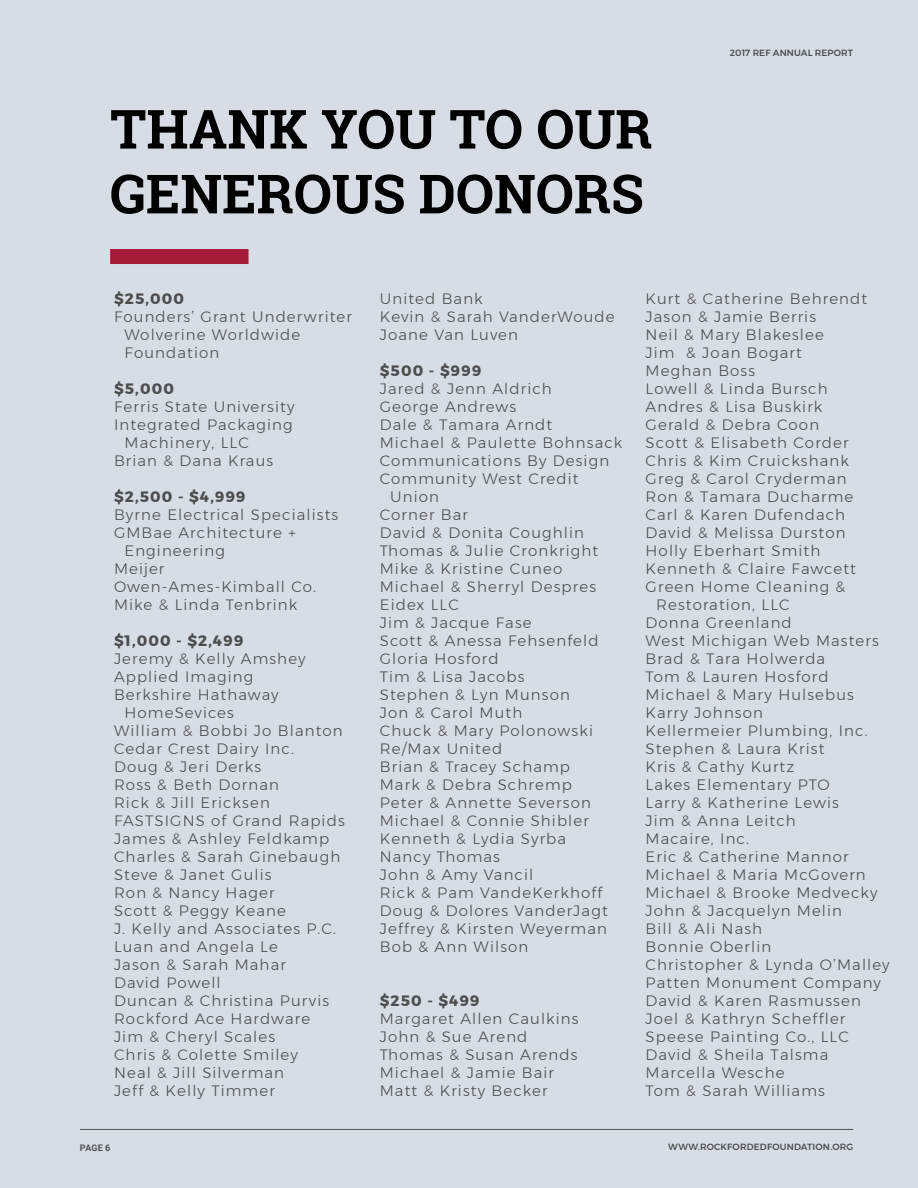
<style>
.page{position:relative;width:918px;height:1188px;background:#d8dce5}
.page>*{position:absolute;margin:0;border:0;box-sizing:border-box;transform-origin:0 0}
.t1{font:700 54px/64.8px "Roboto Slab";color:#000}
.t2{font:300 15px/18px "Montserrat";letter-spacing:.075em;color:#4d4d4f}
.t3{font:700 15px "Montserrat";letter-spacing:.075em;color:#4d4d4f}
.t4{font:500 9px "Montserrat";letter-spacing:.015em;color:#4d4d4f}
.t5{font:700 9px "Roboto";color:#4d4d4f}
</style>
<div class="page">
<div style="left:110px;top:249px;width:139px;height:15px;background:#a41c38"></div>
<hr style="left:80px;top:1129px;width:773px;height:1px;background:#4d4d4f">
<h1 class="t1" style="left:110px;top:96px;width:544px">THANK YOU TO OUR<br>GENEROUS DONORS</h1>
<p class="t4" style="left:730px;top:45px;width:125px">2017 REF ANNUAL REPORT</p>
<p class="t3" style="left:114px;top:286px;width:72px">$25,000</p>
<p class="t2" style="left:125px;top:307px;width:229px;text-indent:-10px">Founders’ Grant Underwriter<br>Wolverine Worldwide<br>Foundation</p>
<p class="t3" style="left:114px;top:376px;width:61px">$5,000</p>
<p class="t2" style="left:114px;top:397px;width:182px">Ferris State University</p>
<p class="t2" style="left:114px;top:415px;width:180px">Integrated Packaging</p>
<p class="t2" style="left:125px;top:433px;width:126px">Machinery, LLC</p>
<p class="t2" style="left:114px;top:451px;width:161px">Brian &amp; Dana Kraus</p>
<p class="t3" style="left:114px;top:484px;width:133px">$2,500 - $4,999</p>
<p class="t2" style="left:114px;top:505px;width:226px">Byrne Electrical Specialists</p>
<p class="t2" style="left:114px;top:523px;width:183px">GMBae Architecture +</p>
<p class="t2" style="left:125px;top:541px;width:102px">Engineering</p>
<p class="t2" style="left:114px;top:559px;width:52px">Meijer</p>
<p class="t2" style="left:114px;top:577px;width:204px">Owen-Ames-Kimball Co.</p>
<p class="t2" style="left:114px;top:595px;width:185px">Mike &amp; Linda Tenbrink</p>
<p class="t3" style="left:114px;top:628px;width:131px">$1,000 - $2,499</p>
<p class="t2" style="left:114px;top:649px;width:193px">Jeremy &amp; Kelly Amshey</p>
<p class="t2" style="left:114px;top:667px;width:141px">Applied Imaging</p>
<p class="t2" style="left:114px;top:685px;width:166px">Berkshire Hathaway</p>
<p class="t2" style="left:125px;top:703px;width:111px">HomeSevices</p>
<p class="t2" style="left:114px;top:721px;width:230px">William &amp; Bobbi Jo Blanton</p>
<p class="t2" style="left:114px;top:739px;width:181px">Cedar Crest Dairy Inc.</p>
<p class="t2" style="left:114px;top:757px;width:149px">Doug &amp; Jeri Derks</p>
<p class="t2" style="left:114px;top:775px;width:166px">Ross &amp; Beth Dornan</p>
<p class="t2" style="left:114px;top:793px;width:157px">Rick &amp; Jill Ericksen</p>
<p class="t2" style="left:114px;top:811px;width:232px">FASTSIGNS of Grand Rapids</p>
<p class="t2" style="left:114px;top:829px;width:217px">James &amp; Ashley Feldkamp</p>
<p class="t2" style="left:114px;top:847px;width:228px">Charles &amp; Sarah Ginebaugh</p>
<p class="t2" style="left:114px;top:865px;width:159px">Steve &amp; Janet Gulis</p>
<p class="t2" style="left:114px;top:883px;width:162px">Ron &amp; Nancy Hager</p>
<p class="t2" style="left:114px;top:901px;width:174px">Scott &amp; Peggy Keane</p>
<p class="t2" style="left:114px;top:919px;width:223px">J. Kelly and Associates P.C.</p>
<p class="t2" style="left:114px;top:937px;width:165px">Luan and Angela Le</p>
<p class="t2" style="left:114px;top:955px;width:173px">Jason &amp; Sarah Mahar</p>
<p class="t2" style="left:114px;top:973px;width:108px">David Powell</p>
<p class="t2" style="left:114px;top:991px;width:217px">Duncan &amp; Christina Purvis</p>
<p class="t2" style="left:114px;top:1009px;width:198px">Rockford Ace Hardware</p>
<p class="t2" style="left:114px;top:1027px;width:163px">Jim &amp; Cheryl Scales</p>
<p class="t2" style="left:114px;top:1045px;width:185px">Chris &amp; Colette Smiley</p>
<p class="t2" style="left:114px;top:1063px;width:172px">Neal &amp; Jill Silverman</p>
<p class="t2" style="left:114px;top:1081px;width:162px">Jeff &amp; Kelly Timmer</p>
<p class="t2" style="left:380px;top:289px;width:236px">United Bank<br>Kevin &amp; Sarah VanderWoude<br>Joane Van Luven</p>
<p class="t3" style="left:380px;top:358px;width:103px">$500 - $999</p>
<p class="t2" style="left:380px;top:379px;width:174px">Jared &amp; Jenn Aldrich</p>
<p class="t2" style="left:380px;top:397px;width:138px">George Andrews</p>
<p class="t2" style="left:380px;top:415px;width:174px">Dale &amp; Tamara Arndt</p>
<p class="t2" style="left:380px;top:433px;width:244px">Michael &amp; Paulette Bohnsack</p>
<p class="t2" style="left:380px;top:451px;width:231px">Communications By Design</p>
<p class="t2" style="left:380px;top:469px;width:200px">Community West Credit</p>
<p class="t2" style="left:390px;top:487px;width:50px">Union</p>
<p class="t2" style="left:380px;top:505px;width:90px">Corner Bar</p>
<p class="t2" style="left:380px;top:523px;width:206px">David &amp; Donita Coughlin</p>
<p class="t2" style="left:380px;top:541px;width:220px">Thomas &amp; Julie Cronkright</p>
<p class="t2" style="left:380px;top:559px;width:184px">Mike &amp; Kristine Cuneo</p>
<p class="t2" style="left:380px;top:577px;width:218px">Michael &amp; Sherryl Despres</p>
<p class="t2" style="left:380px;top:595px;width:81px">Eidex LLC</p>
<p class="t2" style="left:380px;top:613px;width:153px">Jim &amp; Jacque Fase</p>
<p class="t2" style="left:380px;top:631px;width:220px">Scott &amp; Anessa Fehsenfeld</p>
<p class="t2" style="left:380px;top:649px;width:120px">Gloria Hosford</p>
<p class="t2" style="left:380px;top:667px;width:146px">Tim &amp; Lisa Jacobs</p>
<p class="t2" style="left:380px;top:685px;width:192px">Stephen &amp; Lyn Munson</p>
<p class="t2" style="left:380px;top:703px;width:144px">Jon &amp; Carol Muth</p>
<p class="t2" style="left:380px;top:721px;width:215px">Chuck &amp; Mary Polonowski</p>
<p class="t2" style="left:380px;top:739px;width:124px">Re/Max United</p>
<p class="t2" style="left:380px;top:757px;width:192px">Brian &amp; Tracey Schamp</p>
<p class="t2" style="left:380px;top:775px;width:194px">Mark &amp; Debra Schremp</p>
<p class="t2" style="left:380px;top:793px;width:213px">Peter &amp; Annette Severson</p>
<p class="t2" style="left:380px;top:811px;width:211px">Michael &amp; Connie Shibler</p>
<p class="t2" style="left:380px;top:829px;width:188px">Kenneth &amp; Lydia Syrba</p>
<p class="t2" style="left:380px;top:847px;width:122px">Nancy Thomas</p>
<p class="t2" style="left:380px;top:865px;width:155px">John &amp; Amy Vancil</p>
<p class="t2" style="left:380px;top:883px;width:224px">Rick &amp; Pam VandeKerkhoff</p>
<p class="t2" style="left:380px;top:901px;width:229px">Doug &amp; Dolores VanderJagt</p>
<p class="t2" style="left:380px;top:919px;width:229px">Jeffrey &amp; Kirsten Weyerman</p>
<p class="t2" style="left:380px;top:937px;width:150px">Bob &amp; Ann Wilson</p>
<p class="t3" style="left:380px;top:988px;width:101px">$250 - $499</p>
<p class="t2" style="left:380px;top:1009px;width:200px">Margaret Allen Caulkins<br>John &amp; Sue Arend<br>Thomas &amp; Susan Arends<br>Michael &amp; Jamie Bair<br>Matt &amp; Kristy Becker</p>
<p class="t2" style="left:646px;top:289px;width:223px">Kurt &amp; Catherine Behrendt</p>
<p class="t2" style="left:646px;top:307px;width:172px">Jason &amp; Jamie Berris</p>
<p class="t2" style="left:646px;top:325px;width:180px">Neil &amp; Mary Blakeslee</p>
<p class="t2" style="left:646px;top:343px;width:158px">Jim &amp; Joan Bogart</p>
<p class="t2" style="left:646px;top:361px;width:111px">Meghan Boss</p>
<p class="t2" style="left:646px;top:379px;width:184px">Lowell &amp; Linda Bursch</p>
<p class="t2" style="left:646px;top:397px;width:178px">Andres &amp; Lisa Buskirk</p>
<p class="t2" style="left:646px;top:415px;width:175px">Gerald &amp; Debra Coon</p>
<p class="t2" style="left:646px;top:433px;width:205px">Scott &amp; Elisabeth Corder</p>
<p class="t2" style="left:646px;top:451px;width:205px">Chris &amp; Kim Cruickshank</p>
<p class="t2" style="left:646px;top:469px;width:202px">Greg &amp; Carol Cryderman</p>
<p class="t2" style="left:646px;top:487px;width:209px">Ron &amp; Tamara Ducharme</p>
<p class="t2" style="left:646px;top:505px;width:201px">Carl &amp; Karen Dufendach</p>
<p class="t2" style="left:646px;top:523px;width:201px">David &amp; Melissa Durston</p>
<p class="t2" style="left:646px;top:541px;width:176px">Holly Eberhart Smith</p>
<p class="t2" style="left:646px;top:559px;width:212px">Kenneth &amp; Claire Fawcett</p>
<p class="t2" style="left:646px;top:577px;width:201px">Green Home Cleaning &amp;</p>
<p class="t2" style="left:656px;top:595px;width:135px">Restoration, LLC</p>
<p class="t2" style="left:646px;top:613px;width:148px">Donna Greenland</p>
<p class="t2" style="left:646px;top:631px;width:235px">West Michigan Web Masters</p>
<p class="t2" style="left:646px;top:649px;width:181px">Brad &amp; Tara Holwerda</p>
<p class="t2" style="left:646px;top:667px;width:185px">Tom &amp; Lauren Hosford</p>
<p class="t2" style="left:646px;top:685px;width:210px">Michael &amp; Mary Hulsebus</p>
<p class="t2" style="left:646px;top:703px;width:119px">Karry Johnson</p>
<p class="t2" style="left:646px;top:721px;width:224px">Kellermeier Plumbing, Inc.</p>
<p class="t2" style="left:646px;top:739px;width:180px">Stephen &amp; Laura Krist</p>
<p class="t2" style="left:646px;top:757px;width:150px">Kris &amp; Cathy Kurtz</p>
<p class="t2" style="left:646px;top:775px;width:186px">Lakes Elementary PTO</p>
<p class="t2" style="left:646px;top:793px;width:195px">Larry &amp; Katherine Lewis</p>
<p class="t2" style="left:646px;top:811px;width:152px">Jim &amp; Anna Leitch</p>
<p class="t2" style="left:646px;top:829px;width:105px">Macaire, Inc.</p>
<p class="t2" style="left:646px;top:847px;width:205px">Eric &amp; Catherine Mannor</p>
<p class="t2" style="left:646px;top:865px;width:222px">Michael &amp; Maria McGovern</p>
<p class="t2" style="left:646px;top:883px;width:233px">Michael &amp; Brooke Medvecky</p>
<p class="t2" style="left:646px;top:901px;width:198px">John &amp; Jacquelyn Melin</p>
<p class="t2" style="left:646px;top:919px;width:118px">Bill &amp; Ali Nash</p>
<p class="t2" style="left:646px;top:937px;width:127px">Bonnie Oberlin</p>
<p class="t2" style="left:646px;top:955px;width:245px">Christopher &amp; Lynda O’Malley</p>
<p class="t2" style="left:646px;top:973px;width:237px">Patten Monument Company</p>
<p class="t2" style="left:646px;top:991px;width:217px">David &amp; Karen Rasmussen</p>
<p class="t2" style="left:646px;top:1009px;width:201px">Joel &amp; Kathryn Scheffler</p>
<p class="t2" style="left:646px;top:1027px;width:205px">Speese Painting Co., LLC</p>
<p class="t2" style="left:646px;top:1045px;width:184px">David &amp; Sheila Talsma</p>
<p class="t2" style="left:646px;top:1063px;width:141px">Marcella Wesche</p>
<p class="t2" style="left:646px;top:1081px;width:181px">Tom &amp; Sarah Williams</p>
<p class="t5" style="left:80px;top:1141px;width:32px">PAGE 6</p>
<p class="t4" style="left:668px;top:1140px;width:186px">WWW.ROCKFORDEDFOUNDATION.ORG</p>
</div>
